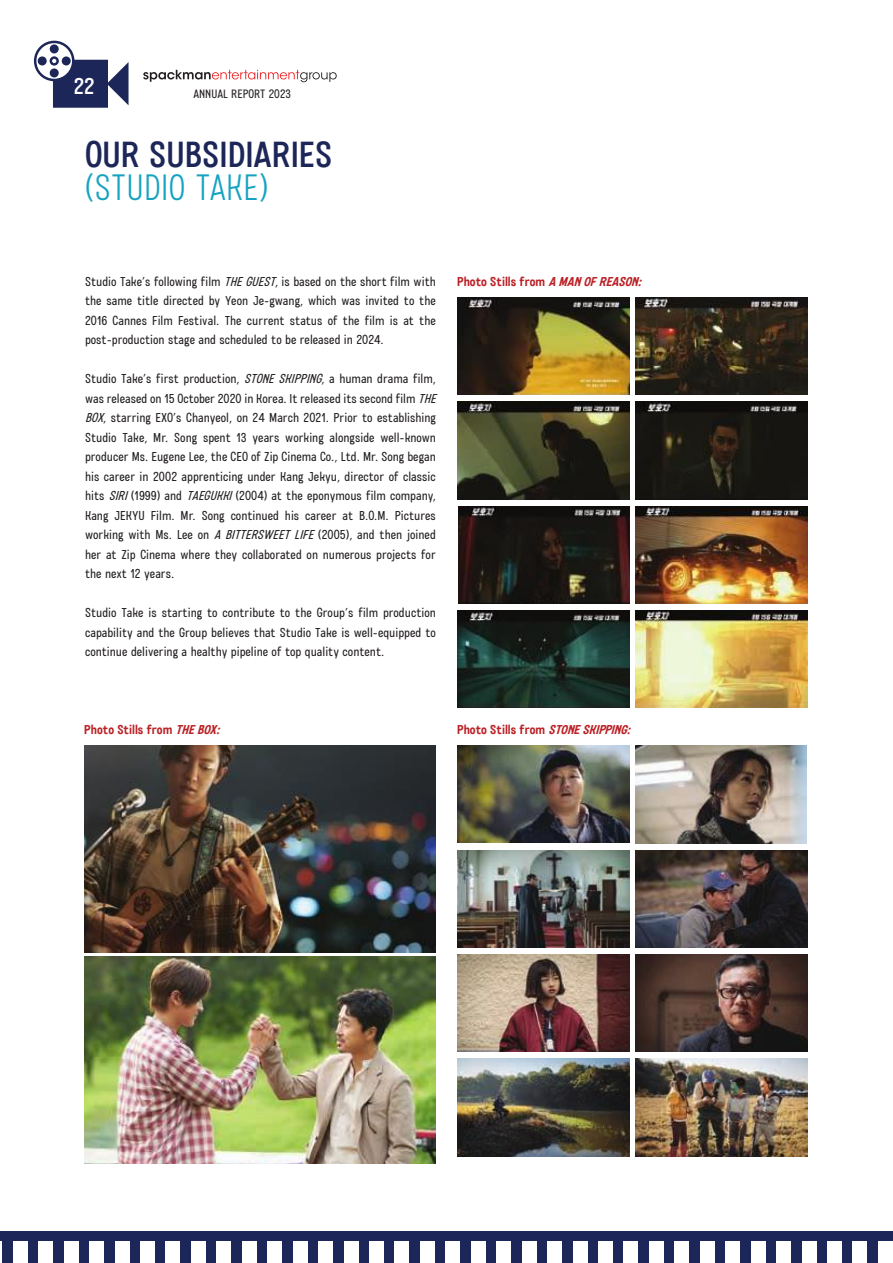
<style>
.page{position:relative;width:893px;height:1263px;background:#fff}
.page>*{position:absolute;margin:0;border:0;box-sizing:border-box;transform-origin:0 0}
.t1{font:500 36px "Playen Sans";color:#1d2658}
.t2{font:300 36px "Playen Sans";color:#16a3c1}
.t3{font:500 22.5px "Playen Sans";color:#fff}
.t4{font:12.75px/19.5px "Playen Sans";color:#231f20;text-align:justify}
.t5{font:700 12.75px "Playen Sans";color:#bb2126}
.t6{font:12px "Playen Sans";color:#231f20}
.s1{font-style:italic}
</style>
<div class="page">
<img style="left:84px;top:745px;width:351px;height:207px">
<img style="left:84px;top:956px;width:351px;height:207px">
<img style="left:458px;top:745px;width:172px;height:97px">
<img style="left:636px;top:746px;width:170px;height:97px">
<img style="left:458px;top:850px;width:172px;height:97px">
<img style="left:635px;top:850px;width:172px;height:97px">
<img style="left:458px;top:954px;width:172px;height:98px">
<img style="left:635px;top:954px;width:172px;height:98px">
<img style="left:458px;top:1059px;width:172px;height:97px">
<img style="left:635px;top:1059px;width:172px;height:97px">
<img style="left:458px;top:298px;width:172px;height:97px">
<img style="left:459px;top:506px;width:171px;height:97px">
<img style="left:635px;top:298px;width:172px;height:97px">
<img style="left:635px;top:506px;width:172px;height:97px">
<img style="left:458px;top:402px;width:172px;height:97px">
<img style="left:458px;top:611px;width:172px;height:97px">
<img style="left:635px;top:402px;width:172px;height:97px">
<img style="left:635px;top:611px;width:172px;height:97px">
<svg style="left:143px;top:70px;width:194px;height:12px"></svg>
<svg style="left:34px;top:41px;width:95px;height:67px"></svg>
<div style="left:50px;top:68px;width:9px;height:9px;background:#1d2658;border-radius:50%"></div>
<div style="left:62px;top:56px;width:9px;height:9px;background:#1d2658;border-radius:50%"></div>
<div style="left:50px;top:44px;width:9px;height:9px;background:#1d2658;border-radius:50%"></div>
<div style="left:38px;top:56px;width:9px;height:9px;background:#1d2658;border-radius:50%"></div>
<div style="left:0;top:1231px;width:893px;height:32px;background:#1d2658"></div>
<div style="left:827px;top:1241px;width:15px;height:22px;background:#fff"></div>
<div style="left:293px;top:1241px;width:15px;height:22px;background:#fff"></div>
<div style="left:89px;top:1241px;width:15px;height:22px;background:#fff"></div>
<div style="left:420px;top:1241px;width:15px;height:22px;background:#fff"></div>
<div style="left:573px;top:1241px;width:14px;height:22px;background:#fff"></div>
<div style="left:674px;top:1241px;width:15px;height:22px;background:#fff"></div>
<div style="left:700px;top:1241px;width:15px;height:22px;background:#fff"></div>
<div style="left:802px;top:1241px;width:14px;height:22px;background:#fff"></div>
<div style="left:267px;top:1241px;width:15px;height:22px;background:#fff"></div>
<div style="left:64px;top:1241px;width:15px;height:22px;background:#fff"></div>
<div style="left:395px;top:1241px;width:14px;height:22px;background:#fff"></div>
<div style="left:191px;top:1241px;width:15px;height:22px;background:#fff"></div>
<div style="left:522px;top:1241px;width:15px;height:22px;background:#fff"></div>
<div style="left:649px;top:1241px;width:15px;height:22px;background:#fff"></div>
<div style="left:776px;top:1241px;width:15px;height:22px;background:#fff"></div>
<div style="left:242px;top:1241px;width:15px;height:22px;background:#fff"></div>
<div style="left:38px;top:1241px;width:15px;height:22px;background:#fff"></div>
<div style="left:369px;top:1241px;width:15px;height:22px;background:#fff"></div>
<div style="left:166px;top:1241px;width:14px;height:22px;background:#fff"></div>
<div style="left:496px;top:1241px;width:15px;height:22px;background:#fff"></div>
<div style="left:623px;top:1241px;width:15px;height:22px;background:#fff"></div>
<div style="left:751px;top:1241px;width:15px;height:22px;background:#fff"></div>
<div style="left:216px;top:1241px;width:15px;height:22px;background:#fff"></div>
<div style="left:13px;top:1241px;width:15px;height:22px;background:#fff"></div>
<hr style="left:0;top:1241px;width:2px;height:22px;background:#fff">
<div style="left:878px;top:1241px;width:15px;height:22px;background:#fff"></div>
<div style="left:344px;top:1241px;width:14px;height:22px;background:#fff"></div>
<div style="left:140px;top:1241px;width:15px;height:22px;background:#fff"></div>
<div style="left:471px;top:1241px;width:15px;height:22px;background:#fff"></div>
<div style="left:598px;top:1241px;width:15px;height:22px;background:#fff"></div>
<div style="left:725px;top:1241px;width:15px;height:22px;background:#fff"></div>
<div style="left:852px;top:1241px;width:15px;height:22px;background:#fff"></div>
<div style="left:318px;top:1241px;width:15px;height:22px;background:#fff"></div>
<div style="left:115px;top:1241px;width:14px;height:22px;background:#fff"></div>
<div style="left:445px;top:1241px;width:15px;height:22px;background:#fff"></div>
<div style="left:547px;top:1241px;width:15px;height:22px;background:#fff"></div>
<hr style="left:892px;top:1231px;width:1px;height:32px;background:#1d2658">
<h2 class="t3" style="left:74px;top:74px;width:22px">22</h2>
<p class="t6" style="left:193px;top:88px;width:99px">ANNUAL REPORT 2023</p>
<h1 class="t1" style="left:85px;top:135px;width:249px">OUR SUBSIDIARIES</h1>
<h1 class="t2" style="left:85px;top:168px;width:185px">(STUDIO TAKE)</h1>
<p class="t4" style="left:85px;top:272px;width:352px">Studio Take’s following film <span class="s1">THEGUEST</span>, is based on the short film with the same title directed by Yeon Je-gwang, which was invited to the 2016 Cannes Film Festival. The current status of the film is at the post-production stage and scheduled to be released in 2024.</p>
<p class="t4" style="left:85px;top:369px;width:356px;text-align:left">Studio Take’s first production, <span class="s1">STONE SKIPPING</span>, a human drama film, was released on 15 October 2020 in Korea. It released its second film <span class="s1">THE BOX</span>, starring EXO’s Chanyeol, on 24 March 2021. Prior to establishing Studio Take, Mr. Song spent 13 years working alongside well-known producer Ms. Eugene Lee, the CEO of Zip Cinema Co., Ltd. Mr. Song began his career in 2002 apprenticing under Kang Jekyu, director of classic hits <span class="s1">SIRI</span>(1999) and <span class="s1">TAEGUKKI</span>(2004) at the eponymous film company, Kang JEKYU Film. Mr. Song continued his career at B.O.M. Pictures working with Ms. Lee on <span class="s1">A BITTERSWEET LIFE</span> (2005), and then joined her at Zip Cinema where they collaborated on numerous projects for the next 12 years.</p>
<p class="t4" style="left:85px;top:603px;width:352px">Studio Take is starting to contribute to the Group’s film production capability and the Group believes that Studio Take is well-equipped to continue delivering a healthy pipeline of top quality content.</p>
<p class="t5" style="left:457px;top:274px;width:189px">Photo Stills from <span class="s1">AMANOFREASON:</span></p>
<p class="t5" style="left:84px;top:723px;width:140px">Photo Stills from <span class="s1">THEBOX:</span></p>
<p class="t5" style="left:457px;top:723px;width:178px">Photo Stills from <span class="s1">STONESKIPPING:</span></p>
</div>
